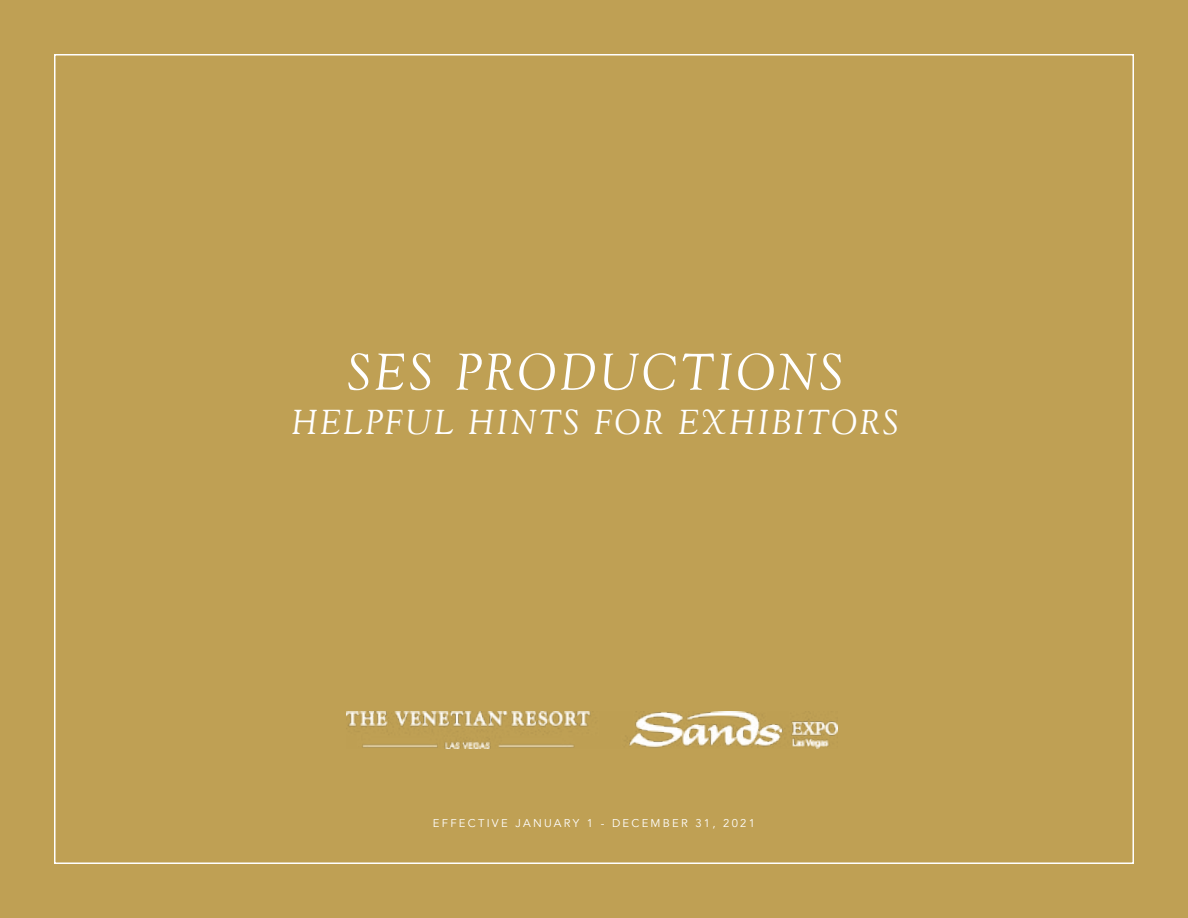
<style>
.page{position:relative;width:1188px;height:918px;background:#bfa054}
.page>*{position:absolute;margin:0;border:0;box-sizing:border-box;transform-origin:0 0}
.t1{font:italic 54px "Goudy Old Style T";letter-spacing:.05em;color:#fff}
.t2{font:italic 36px "Goudy Old Style T";letter-spacing:.07em;color:#fff}
.t3{font:11.25px "Avenir";letter-spacing:.2em;color:#fff}
</style>
<div class="page">
<img style="left:346px;top:712px;width:492px;height:36px">
<h1 class="t1" style="left:347px;top:343px;width:497px">SES PRODUCTIONS</h1>
<h2 class="t2" style="left:291px;top:403px;width:609px">HELPFUL HINTS FOR EXHIBITORS</h2>
<p class="t3" style="left:433px;top:816px;width:324px">EFFECTIVE JANUARY 1 - DECEMBER 31, 2021</p>
</div>
